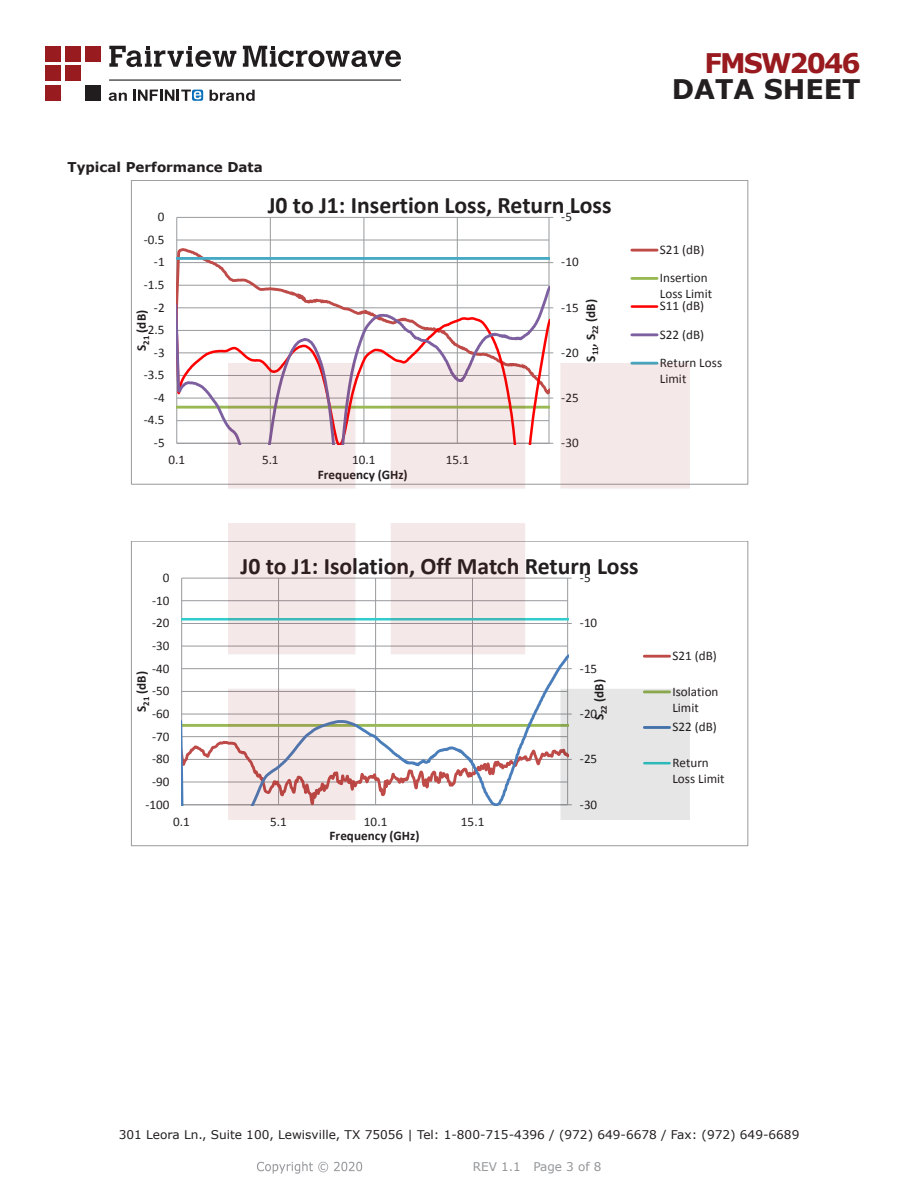
<style>
.page{position:relative;width:918px;height:1188px;background:#fff}
.page>*{position:absolute;margin:0;border:0;box-sizing:border-box;transform-origin:0 0}
.t1{font:700 27px "Verdana";color:#231f20}
.t2{font:700 27px "Verdana";letter-spacing:-.07em;color:#981a1e}
.t3{font:700 23.7px "Calibri";color:#231f20}
.t4{font:700 13.5px "Verdana";color:#231f20}
.t5{font:13.2px "Calibri";color:#231f20}
.t6{font:13.05px/16px "Calibri";color:#231f20}
.t7{font:700 13.05px "Calibri";letter-spacing:.005em;color:#231f20}
.t8{font:12px "Verdana";color:#231f20}
.t9{font:12px "Verdana";color:#939598}
</style>
<div class="page">
<hr style="left:177px;top:240px;width:372px;height:1px;background:#989a9d">
<hr style="left:177px;top:217px;width:372px;height:1px;background:#989a9d">
<hr style="left:270px;top:217px;width:1px;height:226px;background:#989a9d">
<hr style="left:363px;top:217px;width:1px;height:226px;background:#989a9d">
<hr style="left:457px;top:217px;width:1px;height:226px;background:#989a9d">
<hr style="left:549px;top:217px;width:1px;height:226px;background:#989a9d">
<hr style="left:176px;top:217px;width:1px;height:226px;background:#989a9d">
<svg style="left:177px;top:246px;width:373px;height:37px"></svg>
<svg style="left:177px;top:283px;width:373px;height:161px"></svg>
<svg style="left:177px;top:256px;width:376px;height:7px"></svg>
<hr style="left:632px;top:249px;width:25px;height:3px;background:#be4b48">
<hr style="left:632px;top:277px;width:25px;height:3px;background:#98b954">
<hr style="left:632px;top:305px;width:25px;height:3px;background:#f00">
<hr style="left:632px;top:333px;width:25px;height:3px;background:#7d60a0">
<hr style="left:632px;top:362px;width:25px;height:3px;background:#46aac5">
<hr style="left:182px;top:646px;width:386px;height:1px;background:#989a9d">
<hr style="left:182px;top:600px;width:386px;height:1px;background:#989a9d">
<hr style="left:182px;top:578px;width:386px;height:1px;background:#989a9d">
<hr style="left:181px;top:578px;width:1px;height:227px;background:#989a9d">
<svg style="left:182px;top:652px;width:46px;height:154px"></svg>
<svg style="left:182px;top:617px;width:46px;height:7px"></svg>
<img style="left:257px;top:1161px;width:106px;height:13px">
<img style="left:228px;top:364px;width:462px;height:456px">
<div style="left:45px;top:46px;width:16px;height:15px;background:#971b1f"></div>
<div style="left:65px;top:66px;width:16px;height:15px;background:#971b1f"></div>
<div style="left:85px;top:85px;width:16px;height:16px;background:#211d1e"></div>
<div style="left:45px;top:85px;width:16px;height:16px;background:#971b1f"></div>
<div style="left:85px;top:46px;width:16px;height:15px;background:#971b1f"></div>
<div style="left:45px;top:66px;width:16px;height:15px;background:#971b1f"></div>
<div style="left:65px;top:46px;width:16px;height:15px;background:#971b1f"></div>
<svg style="left:109px;top:46px;width:292px;height:21px"></svg>
<svg style="left:192px;top:90px;width:11px;height:11px"></svg>
<svg style="left:133px;top:90px;width:68px;height:11px"></svg>
<svg style="left:210px;top:90px;width:45px;height:11px"></svg>
<svg style="left:109px;top:93px;width:18px;height:8px"></svg>
<hr style="left:109px;top:80px;width:292px;height:1px;background:#211d1e">
<p class="t4" style="left:68px;top:158px;width:197px">Typical Performance Data</p>
<p class="t6" style="left:158px;top:209px;width:8px">0</p>
<p class="t6" style="left:144px;top:231px;width:22px">-0.5</p>
<p class="t6" style="left:154px;top:254px;width:12px">-1</p>
<p class="t6" style="left:144px;top:277px;width:22px">-1.5</p>
<p class="t6" style="left:154px;top:299px;width:12px">-2</p>
<p class="t7" style="left:133px;top:351px;width:42px;rotate:-90deg">S<sub>21</sub> (dB)</p>
<p class="t6" style="left:144px;top:322px;width:22px">-2.5</p>
<p class="t6" style="left:154px;top:344px;width:12px">-3</p>
<p class="t6" style="left:144px;top:367px;width:22px">-3.5</p>
<p class="t6" style="left:154px;top:390px;width:12px">-4</p>
<p class="t6" style="left:144px;top:412px;width:22px">-4.5</p>
<p class="t6" style="left:154px;top:435px;width:12px">-5</p>
<h2 class="t3" style="left:268px;top:190px;width:345px">J0 to J1: Insertion Loss, Return Loss</h2>
<p class="t6" style="left:561px;top:209px;width:12px">-5</p>
<p class="t6" style="left:561px;top:254px;width:19px">-10</p>
<p class="t7" style="left:582px;top:362px;width:64px;rotate:-90deg">S<sub>11</sub>, S<sub>22</sub> (dB)</p>
<p class="t6" style="left:561px;top:299px;width:19px">-15</p>
<p class="t6" style="left:561px;top:344px;width:19px">-20</p>
<p class="t6" style="left:561px;top:390px;width:19px">-25</p>
<p class="t6" style="left:561px;top:435px;width:19px">-30</p>
<p class="t6" style="left:168px;top:452px;width:18px">0.1</p>
<p class="t6" style="left:262px;top:452px;width:18px">5.1</p>
<p class="t6" style="left:352px;top:452px;width:25px">10.1</p>
<p class="t6" style="left:446px;top:452px;width:25px">15.1</p>
<p class="t7" style="left:318px;top:466px;width:91px">Frequency (GHz)</p>
<h1 class="t2" style="left:704px;top:44px;width:158px">FMSW2046</h1>
<h1 class="t1" style="left:672px;top:70px;width:191px">DATA SHEET</h1>
<p class="t5" style="left:660px;top:241px;width:46px">S21 (dB)</p>
<p class="t6" style="left:660px;top:270px;width:54px">Insertion<br>Loss Limit</p>
<p class="t6" style="left:660px;top:292px;width:64px;line-height:28.2px">S11 (dB)<br>S22 (dB)<br>Return Loss</p>
<p class="t6" style="left:660px;top:371px;width:28px">Limit</p>
<p class="t5" style="left:163px;top:569px;width:8px">0</p>
<p class="t6" style="left:152px;top:592px;width:19px">-10</p>
<p class="t6" style="left:152px;top:615px;width:19px">-20</p>
<p class="t6" style="left:152px;top:638px;width:19px">-30</p>
<p class="t6" style="left:152px;top:660px;width:19px">-40</p>
<p class="t7" style="left:133px;top:712px;width:42px;rotate:-90deg">S<sub>21</sub> (dB)</p>
<p class="t6" style="left:152px;top:683px;width:19px">-50</p>
<p class="t6" style="left:152px;top:706px;width:19px">-60</p>
<p class="t5" style="left:152px;top:728px;width:19px">-70</p>
<p class="t6" style="left:152px;top:751px;width:19px">-80</p>
<p class="t6" style="left:152px;top:774px;width:19px">-90</p>
<p class="t6" style="left:145px;top:796px;width:26px">-100</p>
<h2 class="t3" style="left:241px;top:551px;width:400px">J0 to J1: Isolation, Off Match Return Loss</h2>
<p class="t5" style="left:580px;top:569px;width:12px">-5</p>
<p class="t6" style="left:580px;top:615px;width:19px">-10</p>
<p class="t6" style="left:580px;top:660px;width:19px">-15</p>
<p class="t7" style="left:591px;top:720px;width:42px;rotate:-90deg">S<sub>22</sub> (dB)</p>
<p class="t6" style="left:580px;top:706px;width:19px">-20</p>
<p class="t6" style="left:580px;top:751px;width:19px">-25</p>
<p class="t6" style="left:580px;top:796px;width:19px">-30</p>
<p class="t6" style="left:173px;top:813px;width:18px">0.1</p>
<p class="t6" style="left:270px;top:813px;width:18px">5.1</p>
<p class="t6" style="left:364px;top:813px;width:25px">10.1</p>
<p class="t6" style="left:461px;top:813px;width:25px">15.1</p>
<p class="t7" style="left:330px;top:828px;width:91px">Frequency (GHz)</p>
<p class="t6" style="left:672px;top:648px;width:46px">S21 (dB)</p>
<p class="t6" style="left:672px;top:683px;width:48px">Isolation<br>Limit</p>
<p class="t6" style="left:672px;top:719px;width:46px">S22 (dB)</p>
<p class="t6" style="left:672px;top:755px;width:54px">Return<br>Loss Limit</p>
<p class="t8" style="left:119px;top:1126px;width:682px">301 Leora Ln., Suite 100, Lewisville, TX 75056 | Tel: 1-800-715-4396 / (972) 649-6678 / Fax: (972) 649-6689</p>
<p class="t9" style="left:473px;top:1158px;width:130px">REV 1.1 Page 3 of 8</p>
</div>
